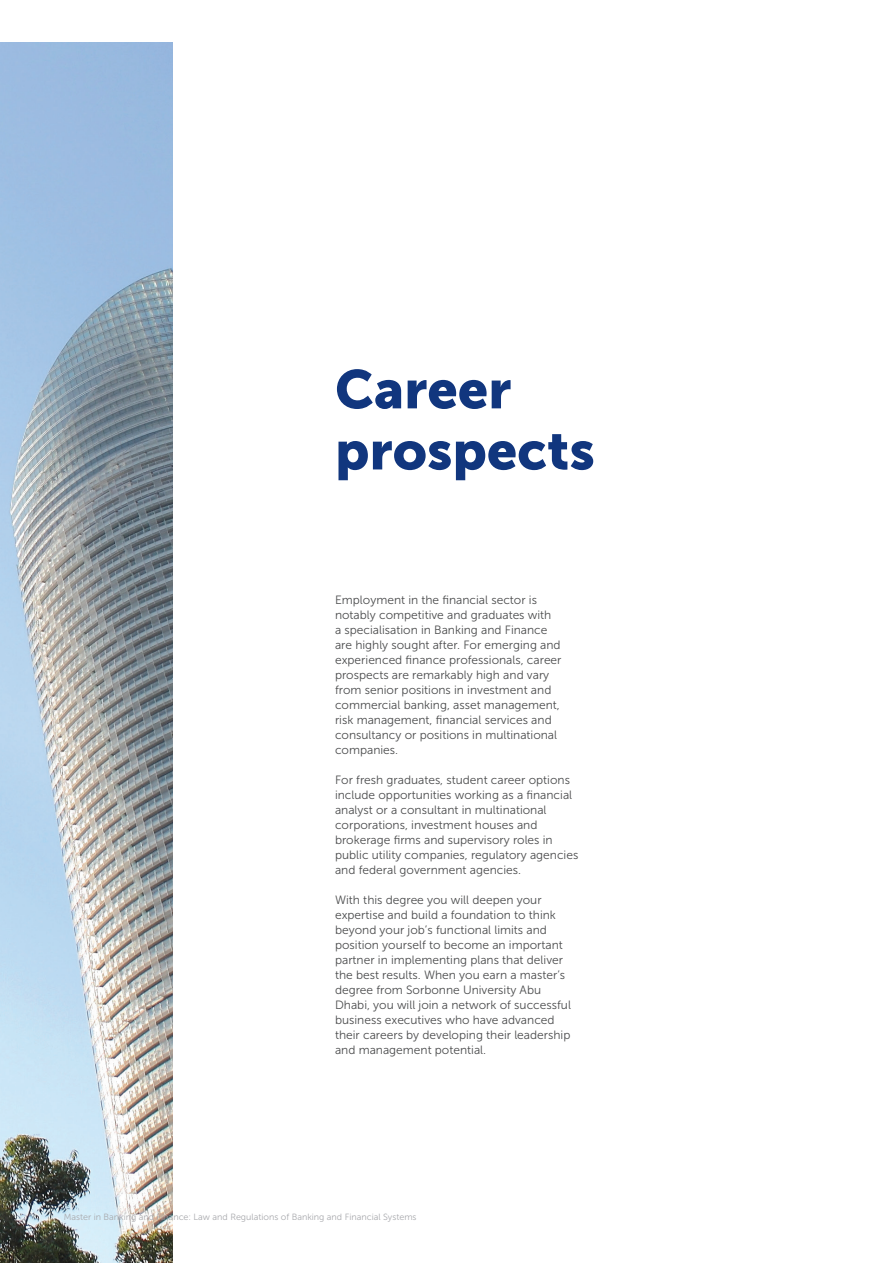
<style>
.page{position:relative;width:893px;height:1263px;background:#fff}
.page>*{position:absolute;margin:0;border:0;box-sizing:border-box;transform-origin:0 0}
.t1{font:54px "Museo Sans 900";color:#11367e}
.t2{font:12px/15px "Museo Sans 300";color:#4b4c4d}
.t3{font:9px "Museo Sans 300";color:#a8a9ad}
</style>
<div class="page">
<img style="left:0;top:43px;width:172px;height:1220px">
<p class="t1" style="left:335px;top:359px;width:178px">Career</p>
<p class="t1" style="left:335px;top:420px;width:261px">prospects</p>
<p class="t2" style="left:335px;top:593px;width:228px">Employment in the financial sector is notably competitive and graduates with<br>a specialisation in Banking and Finance are highly sought after. For emerging and experienced finance professionals, career prospects are remarkably high and vary from senior positions in investment and commercial banking, asset management, risk management, financial services and consultancy or positions in multinational companies.</p>
<p class="t2" style="left:335px;top:773px;width:245px">For fresh graduates, student career options include opportunities working as a financial analyst or a consultant in multinational corporations, investment houses and brokerage firms and supervisory roles in public utility companies, regulatory agencies and federal government agencies.</p>
<p class="t2" style="left:335px;top:893px;width:237px">With this degree you will deepen your expertise and build a foundation to think beyond your job’s functional limits and position yourself to become an important partner in implementing plans that deliver the best results. When you earn a master’s degree from Sorbonne University Abu Dhabi, you will join a network of successful business executives who have advanced their careers by developing their leadership and management potential.</p>
<p class="t3" style="left:64px;top:1212px;width:354px">Master in Banking and Finance: Law and Regulations of Banking and Financial Systems</p>
</div>
